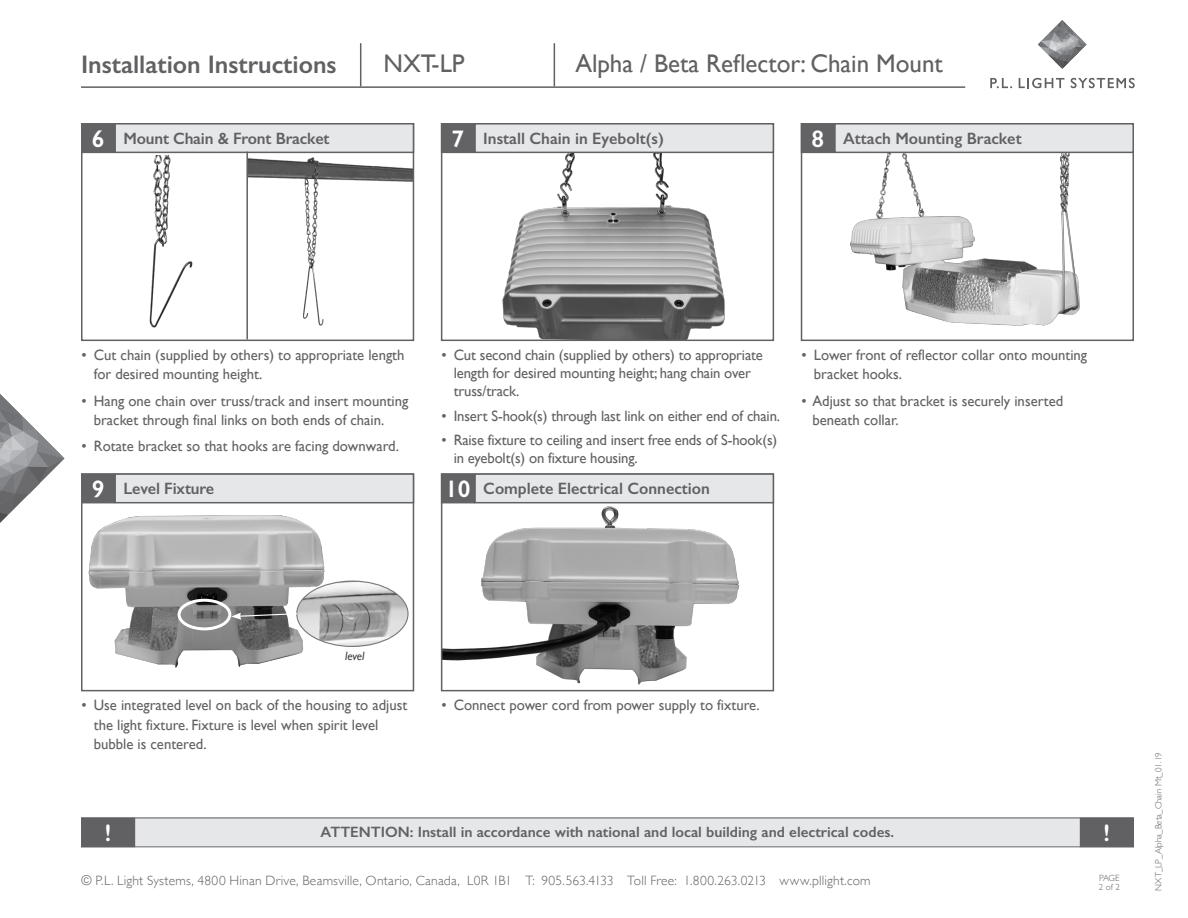
<style>
.page{position:relative;width:1188px;height:918px;background:#fff}
.page>*{position:absolute;margin:0;border:0;box-sizing:border-box;transform-origin:0 0}
.body_copy{font:25.5px "Gill Sans";color:#616164}
.body_copy-2{font:600 25.5px "Gill Sans";color:#616164}
.STEP_NUMBERS{font:600 24px "Gill Sans";color:#fff}
.SubHead{font:600 16.5px "Gill Sans";color:#616164}
._1_3_Bulleted_Copy{font:15px/19.5px "Gill Sans";color:#616164}
.t1{font:600 15px "Gill Sans";color:#616164}
.t2{font:300 13.5px "Gill Sans";letter-spacing:.015em;color:#616164}
.t3{font:italic 12px "Gill Sans";color:#3e3e3f}
.t4{font:300 9px "Gill Sans";color:#616164}
</style>
<div class="page">
<img style="left:88px;top:515px;width:258px;height:153px">
<div style="left:81px;top:473px;width:333px;height:218px;border:2px solid #616164"></div>
<img style="left:149px;top:155px;width:262px;height:173px">
<div style="left:135px;top:818px;width:945px;height:28px;background:#e6e7e9"></div>
<div style="left:82px;top:819px;width:52px;height:27px;background:#616164"></div>
<div style="left:81px;top:818px;width:54px;height:29px;border:3px solid #616164"></div>
<hr style="left:81px;top:846px;width:1053px;height:1px;background:#616164">
<hr style="left:81px;top:818px;width:1053px;height:1px;background:#616164">
<div style="left:1081px;top:819px;width:51px;height:27px;background:#616164"></div>
<div style="left:1080px;top:818px;width:54px;height:29px;border:3px solid #616164"></div>
<svg style="left:990px;top:78px;width:22px;height:10px"></svg>
<svg style="left:1019px;top:78px;width:45px;height:10px"></svg>
<svg style="left:1071px;top:78px;width:64px;height:10px"></svg>
<svg style="left:1038px;top:20px;width:49px;height:49px"></svg>
<svg style="left:0;top:394px;width:64px;height:129px"></svg>
<img style="left:804px;top:153px;width:327px;height:173px">
<div style="left:801px;top:123px;width:333px;height:218px;border:2px solid #616164"></div>
<div style="left:802px;top:124px;width:32px;height:28px;background:#636366"></div>
<div style="left:801px;top:123px;width:34px;height:30px;border:2px solid #636366"></div>
<div style="left:835px;top:124px;width:298px;height:28px;background:#e6e7e9"></div>
<div style="left:834px;top:123px;width:300px;height:30px;border:2px solid #616164"></div>
<div style="left:81px;top:123px;width:333px;height:218px;border:2px solid #616164"></div>
<div style="left:82px;top:124px;width:32px;height:28px;background:#636366"></div>
<div style="left:81px;top:123px;width:34px;height:30px;border:2px solid #636366"></div>
<div style="left:115px;top:124px;width:298px;height:28px;background:#e6e7e9"></div>
<div style="left:114px;top:123px;width:300px;height:30px;border:2px solid #616164"></div>
<img style="left:444px;top:153px;width:327px;height:185px">
<div style="left:441px;top:123px;width:333px;height:218px;border:2px solid #616164"></div>
<div style="left:442px;top:124px;width:32px;height:28px;background:#636366"></div>
<div style="left:441px;top:123px;width:34px;height:30px;border:2px solid #636366"></div>
<div style="left:475px;top:124px;width:298px;height:28px;background:#e6e7e9"></div>
<div style="left:474px;top:123px;width:300px;height:30px;border:2px solid #616164"></div>
<hr style="left:81px;top:86px;width:884px;height:2px;background:#616164">
<hr style="left:360px;top:43px;width:1px;height:43px;background:#616164">
<hr style="left:554px;top:43px;width:1px;height:43px;background:#616164">
<img style="left:297px;top:581px;width:110px;height:65px">
<div style="left:178px;top:599px;width:53px;height:31px;border:3px solid #fff;border-radius:50%"></div>
<svg style="left:231px;top:612px;width:67px;height:8px"></svg>
<hr style="left:246px;top:152px;width:2px;height:188px;background:#616164">
<div style="left:82px;top:474px;width:32px;height:29px;background:#636366"></div>
<div style="left:81px;top:473px;width:34px;height:30px;border:2px solid #636366"></div>
<div style="left:115px;top:474px;width:298px;height:29px;background:#e6e7e9"></div>
<div style="left:114px;top:473px;width:300px;height:30px;border:2px solid #616164"></div>
<img style="left:444px;top:503px;width:327px;height:182px">
<div style="left:441px;top:473px;width:333px;height:218px;border:2px solid #616164"></div>
<div style="left:442px;top:474px;width:32px;height:29px;background:#636366"></div>
<div style="left:441px;top:473px;width:34px;height:30px;border:2px solid #636366"></div>
<div style="left:475px;top:474px;width:298px;height:29px;background:#e6e7e9"></div>
<div style="left:474px;top:473px;width:300px;height:30px;border:2px solid #616164"></div>
<p class="body_copy-2" style="left:81px;top:48px;width:257px">Installation Instructions</p>
<p class="body_copy" style="left:384px;top:48px;width:83px">NXT-LP</p>
<p class="body_copy" style="left:575px;top:48px;width:369px">Alpha / Beta Reflector: Chain Mount</p>
<p class="STEP_NUMBERS" style="left:92px;top:124px;width:14px">6</p>
<p class="SubHead" style="left:123px;top:129px;width:208px">Mount Chain &amp; Front Bracket</p>
<p class="STEP_NUMBERS" style="left:452px;top:124px;width:14px">7</p>
<p class="SubHead" style="left:483px;top:129px;width:182px">Install Chain in Eyebolt(s)</p>
<p class="STEP_NUMBERS" style="left:812px;top:124px;width:14px">8</p>
<p class="SubHead" style="left:843px;top:129px;width:180px">Attach Mounting Bracket</p>
<p class="_1_3_Bulleted_Copy" style="left:94px;top:345px;width:312px;text-indent:-12px">• Cut chain (supplied by others) to appropriate length for desired mounting height.</p>
<p class="_1_3_Bulleted_Copy" style="left:94px;top:391px;width:316px;text-indent:-12px">• Hang one chain over truss/track and insert mounting bracket through final links on both ends of chain.</p>
<p class="_1_3_Bulleted_Copy" style="left:82px;top:436px;width:319px">• Rotate bracket so that hooks are facing downward.</p>
<p class="STEP_NUMBERS" style="left:92px;top:474px;width:14px">9</p>
<p class="SubHead" style="left:123px;top:479px;width:92px">Level Fixture</p>
<p class="_1_3_Bulleted_Copy" style="left:454px;top:346px;width:311px;line-height:18px;text-indent:-12px">• Cut second chain (supplied by others) to appropriate length for desired mounting height; hang chain over truss/track.</p>
<p class="_1_3_Bulleted_Copy" style="left:441px;top:406px;width:340px">• Insert S-hook(s) through last link on either end of chain.</p>
<p class="_1_3_Bulleted_Copy" style="left:454px;top:431px;width:325px;line-height:18px;text-indent:-12px">• Raise fixture to ceiling and insert free ends of S-hook(s) in eyebolt(s) on fixture housing.</p>
<p class="STEP_NUMBERS" style="left:445px;top:474px;width:27px">10</p>
<p class="SubHead" style="left:483px;top:479px;width:228px">Complete Electrical Connection</p>
<p class="_1_3_Bulleted_Copy" style="left:814px;top:345px;width:275px;text-indent:-13px">• Lower front of reflector collar onto mounting bracket hooks.</p>
<p class="_1_3_Bulleted_Copy" style="left:812px;top:391px;width:252px;text-indent:-11px">• Adjust so that bracket is securely inserted beneath collar.</p>
<p class="t3" style="left:345px;top:649px;width:21px">level</p>
<p class="_1_3_Bulleted_Copy" style="left:94px;top:695px;width:315px;text-indent:-12px">• Use integrated level on back of the housing to adjust the light fixture. Fixture is level when spirit level bubble is centered.</p>
<p class="_1_3_Bulleted_Copy" style="left:441px;top:695px;width:320px">• Connect power cord from power supply to fixture.</p>
<p class="STEP_NUMBERS" style="left:105px;top:818px;width:8px">!</p>
<p class="STEP_NUMBERS" style="left:1104px;top:818px;width:8px">!</p>
<p class="t1" style="left:321px;top:823px;width:575px">ATTENTION: Install in accordance with national and local building and electrical codes.</p>
<p class="t2" style="left:81px;top:870px;width:791px">© P.L. Light Systems, 4800 Hinan Drive, Beamsville, Ontario, Canada, L0R 1B1 T: 905.563.4133 Toll Free: 1.800.263.0213 www.pllight.com</p>
<p class="t4" style="left:1099px;top:871px;width:22px">PAGE</p>
<p class="t4" style="left:1099px;top:880px;width:23px">2 of 2</p>
<p class="t4" style="left:1151px;top:891px;width:140px;rotate:-90deg">NXT_LP_Alpha_Beta_Chain Mt_01.19</p>
</div>
